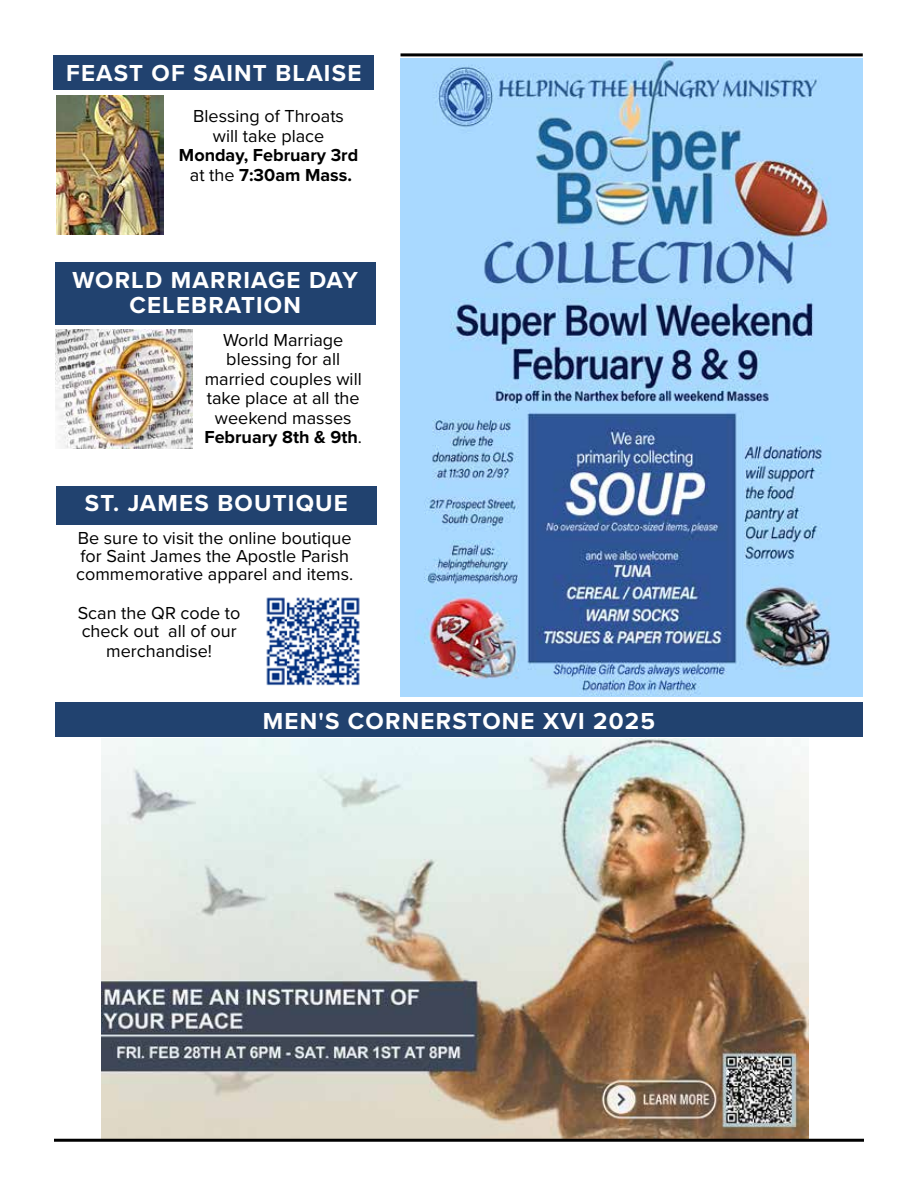
<style>
.page{position:relative;width:918px;height:1195px;background:#fff}
.page>*{position:absolute;margin:0;border:0;box-sizing:border-box;transform-origin:0 0}
.t1{font:700 24px/25.5px "Proxima Nova";letter-spacing:.05em;color:#fff;text-align:center}
.t2{font:18px/19.5px "Proxima Nova";color:#000;text-align:center}
.t3{font:700 18px/19.5px "Proxima Nova";color:#000;text-align:center}
.s1{font-weight:400}
.s2{font-weight:700}
</style>
<div class="page">
<div style="left:56px;top:486px;width:321px;height:39px;background:#21426f"></div>
<img style="left:266px;top:597px;width:94px;height:89px">
<img style="left:401px;top:58px;width:462px;height:638px">
<hr style="left:401px;top:53px;width:462px;height:3px;background:#000">
<div style="left:55px;top:702px;width:808px;height:35px;background:#21426f"></div>
<img style="left:102px;top:738px;width:707px;height:400px">
<svg style="left:54px;top:1138px;width:810px;height:4px;background:#35332f"></svg>
<div style="left:53px;top:56px;width:321px;height:34px;background:#21426f"></div>
<img style="left:57px;top:96px;width:107px;height:138px">
<div style="left:55px;top:262px;width:320px;height:63px;background:#21426f"></div>
<img style="left:55px;top:330px;width:138px;height:118px">
<h1 class="t1" style="left:66px;top:60px;width:297px">FEAST OF SAINT BLAISE</h1>
<p class="t2" style="left:193px;top:106px;width:152px">Blessing of Throats will take place</p>
<p class="t3" style="left:179px;top:145px;width:181px">Monday, February 3rd <span class="s1">at the</span> 7:30am Mass.</p>
<h1 class="t1" style="left:72px;top:266px;width:287px">WORLD MARRIAGE DAY<br>CELEBRATION</h1>
<p class="t2" style="left:204px;top:329px;width:159px">World Marriage blessing for all married couples will take place at all the weekend masses<br><span class="s2">February 8th &amp; 9th</span>.</p>
<h1 class="t1" style="left:85px;top:490px;width:265px">ST. JAMES BOUTIQUE</h1>
<p class="t2" style="left:76px;top:528px;width:278px;line-height:18px;text-align:left">Be sure to visit the online boutique for Saint James the Apostle Parish commemorative apparel and items.</p>
<p class="t2" style="left:78px;top:603px;width:164px;line-height:18.8px">Scan the QR code to check out all of our merchandise!</p>
<h1 class="t1" style="left:263px;top:708px;width:394px">MEN'S CORNERSTONE XVI 2025</h1>
</div>
